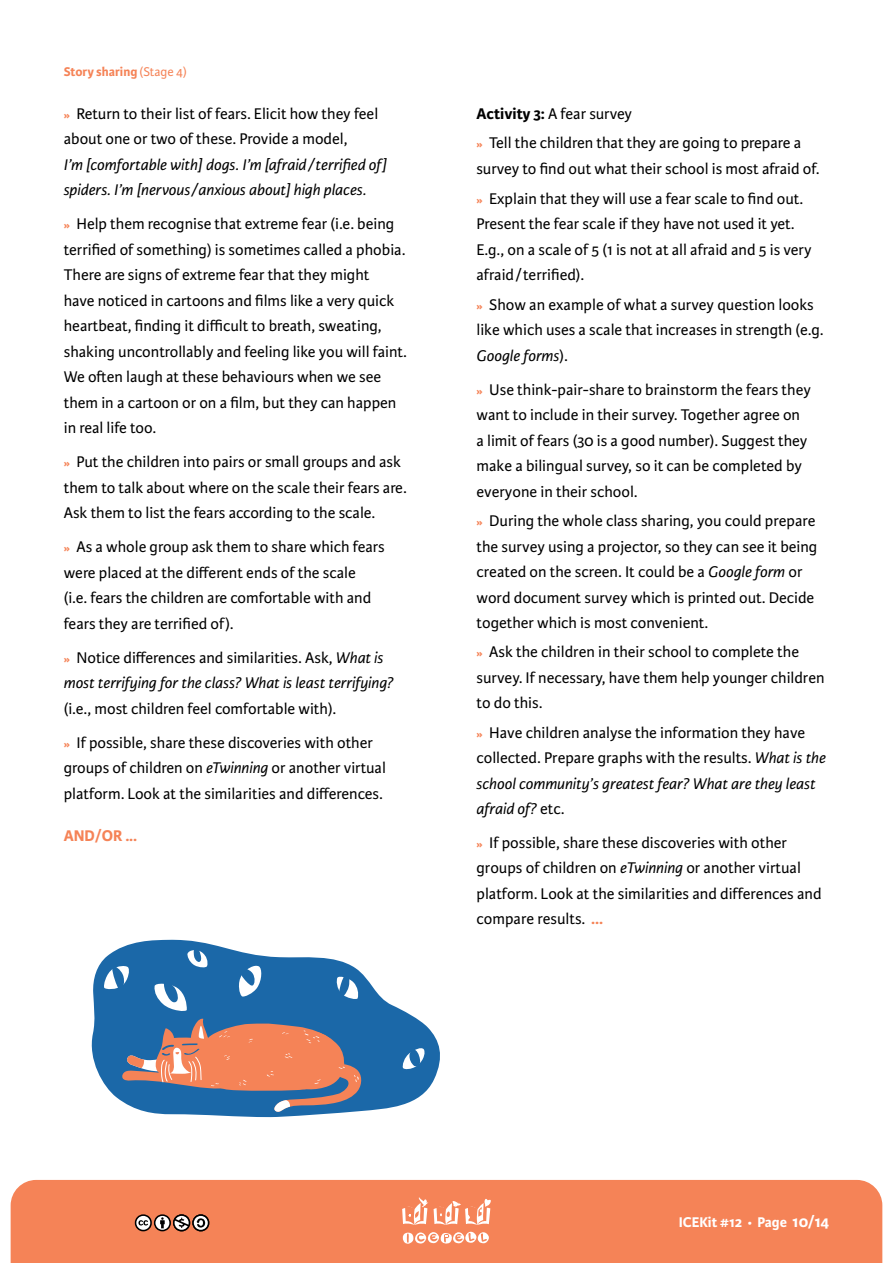
<style>
.page{position:relative;width:893px;height:1263px;background:#fff}
.page>*{position:absolute;margin:0;border:0;box-sizing:border-box;transform-origin:0 0}
.t1{font:16.5px/25.5px "Karmina Sans";color:#000}
.t2{font:italic 16.5px/25.5px "Karmina Sans";color:#000}
.t3{font:700 16.5px "Karmina Sans";color:#f58357}
.t4{font:700 15px "Karmina Sans";color:#fff}
.t5{font:700 13.5px "Karmina Sans";color:#f58357}
.s1{font-weight:400}
.s2{font-weight:700;font-size:12px;color:#f58357}
.s3{font-weight:700;font-style:normal;font-size:12px;color:#f58357}
.s4{font-style:normal}
.s5{font-style:italic}
.s6{font-weight:700}
.s7{font-weight:700;color:#f58357}
.s8{font-weight:400;font-size:12px}
.s9{font-size:16.5px}
</style>
<div class="page">
<div style="left:11px;top:1180px;width:871px;height:83px;background:#f58357"></div>
<svg style="left:135px;top:1214px;width:74px;height:17px"></svg>
<svg style="left:402px;top:1197px;width:26px;height:28px"></svg>
<svg style="left:434px;top:1198px;width:57px;height:27px"></svg>
<svg style="left:402px;top:1232px;width:87px;height:12px"></svg>
<svg style="left:91px;top:939px;width:349px;height:178px;fill:#1b68a8"></svg>
<svg style="left:103px;top:965px;width:27px;height:25px"></svg>
<svg style="left:154px;top:980px;width:33px;height:32px"></svg>
<svg style="left:187px;top:947px;width:21px;height:21px"></svg>
<svg style="left:236px;top:964px;width:26px;height:33px"></svg>
<svg style="left:336px;top:973px;width:23px;height:27px"></svg>
<svg style="left:402px;top:1046px;width:24px;height:24px"></svg>
<svg style="left:121px;top:1018px;width:242px;height:95px;background:#907b83"></svg>
<p class="t5" style="left:64px;top:64px;width:125px">Story sharing <span class="s1">(Stage 4)</span></p>
<p class="t1" style="left:64px;top:101px;width:316px"><span class="s2">»</span> Return to their list of fears. Elicit how they feel about one or two of these. Provide a model,</p>
<p class="t2" style="left:64px;top:152px;width:325px">I’m [comfortable with] dogs. I’m [afraid/terrified of] spiders. I’m [nervous/anxious about] high places.</p>
<p class="t1" style="left:64px;top:211px;width:345px"><span class="s2">»</span> Help them recognise that extreme fear (i.e. being terrified of something) is sometimes called a phobia.<br>There are signs of extreme fear that they might<br>have noticed in cartoons and films like a very quick heartbeat, finding it difficult to breath, sweating, shaking uncontrollably and feeling like you will faint.<br>We often laugh at these behaviours when we see them in a cartoon or on a film, but they can happen in real life too.</p>
<p class="t1" style="left:64px;top:449px;width:344px"><span class="s2">»</span> Put the children into pairs or small groups and ask them to talk about where on the scale their fears are.<br>Ask them to list the fears according to the scale.</p>
<p class="t1" style="left:64px;top:534px;width:323px"><span class="s2">»</span> As a whole group ask them to share which fears were placed at the different ends of the scale<br>(i.e. fears the children are comfortable with and fears they are terrified of).</p>
<p class="t2" style="left:64px;top:645px;width:331px"><span class="s3">»</span> <span class="s4">Notice differences and similarities. Ask,</span> What is most terrifying for the class? What is least terrifying?</p>
<p class="t1" style="left:64px;top:692px;width:311px;line-height:34px">(i.e., most children feel comfortable with).<br><span class="s2">»</span> If possible, share these discoveries with other</p>
<p class="t1" style="left:64px;top:755px;width:324px">groups of children on <span class="s5">eTwinning</span> or another virtual platform. Look at the similarities and differences.</p>
<p class="t3" style="left:64px;top:826px;width:75px">AND/OR ...</p>
<p class="t1" style="left:477px;top:99px;width:326px;line-height:29.8px"><span class="s6">Activity 3:</span> A fear survey<br><span class="s2">»</span> Tell the children that they are going to prepare a</p>
<p class="t1" style="left:476px;top:154px;width:344px;line-height:29.7px">survey to find out what their school is most afraid of. <span class="s2">»</span> Explain that they will use a fear scale to find out.</p>
<p class="t1" style="left:476px;top:211px;width:336px">Present the fear scale if they have not used it yet.<br>E.g., on a scale of 5 (1 is not at all afraid and 5 is very afraid/terrified).</p>
<p class="t1" style="left:476px;top:292px;width:349px"><span class="s2">»</span> Show an example of what a survey question looks like which uses a scale that increases in strength (e.g.<br><span class="s5">Google forms</span>).</p>
<p class="t1" style="left:476px;top:377px;width:336px"><span class="s2">»</span> Use think-pair-share to brainstorm the fears they want to include in their survey. Together agree on a limit of fears (30 is a good number). Suggest they make a bilingual survey, so it can be completed by everyone in their school.</p>
<p class="t1" style="left:476px;top:508px;width:342px"><span class="s2">»</span> During the whole class sharing, you could prepare the survey using a projector, so they can see it being created on the screen. It could be a <span class="s5">Google form</span> or word document survey which is printed out. Decide together which is most convenient.</p>
<p class="t1" style="left:476px;top:640px;width:350px"><span class="s2">»</span> Ask the children in their school to complete the survey. If necessary, have them help younger children to do this.</p>
<p class="t1" style="left:476px;top:720px;width:351px"><span class="s2">»</span> Have children analyse the information they have collected. Prepare graphs with the results. <span class="s5">What is the school community’s greatest fear? What are they least afraid of?</span> etc.</p>
<p class="t1" style="left:476px;top:830px;width:346px"><span class="s2">»</span> If possible, share these discoveries with other groups of children on <span class="s5">eTwinning</span> or another virtual platform. Look at the similarities and differences and compare results. <span class="s7">...</span></p>
<p class="t4" style="left:679px;top:1214px;width:152px">ICEKit #12 <span class="s8">•</span> Page <span class="s9">10/14</span></p>
</div>
